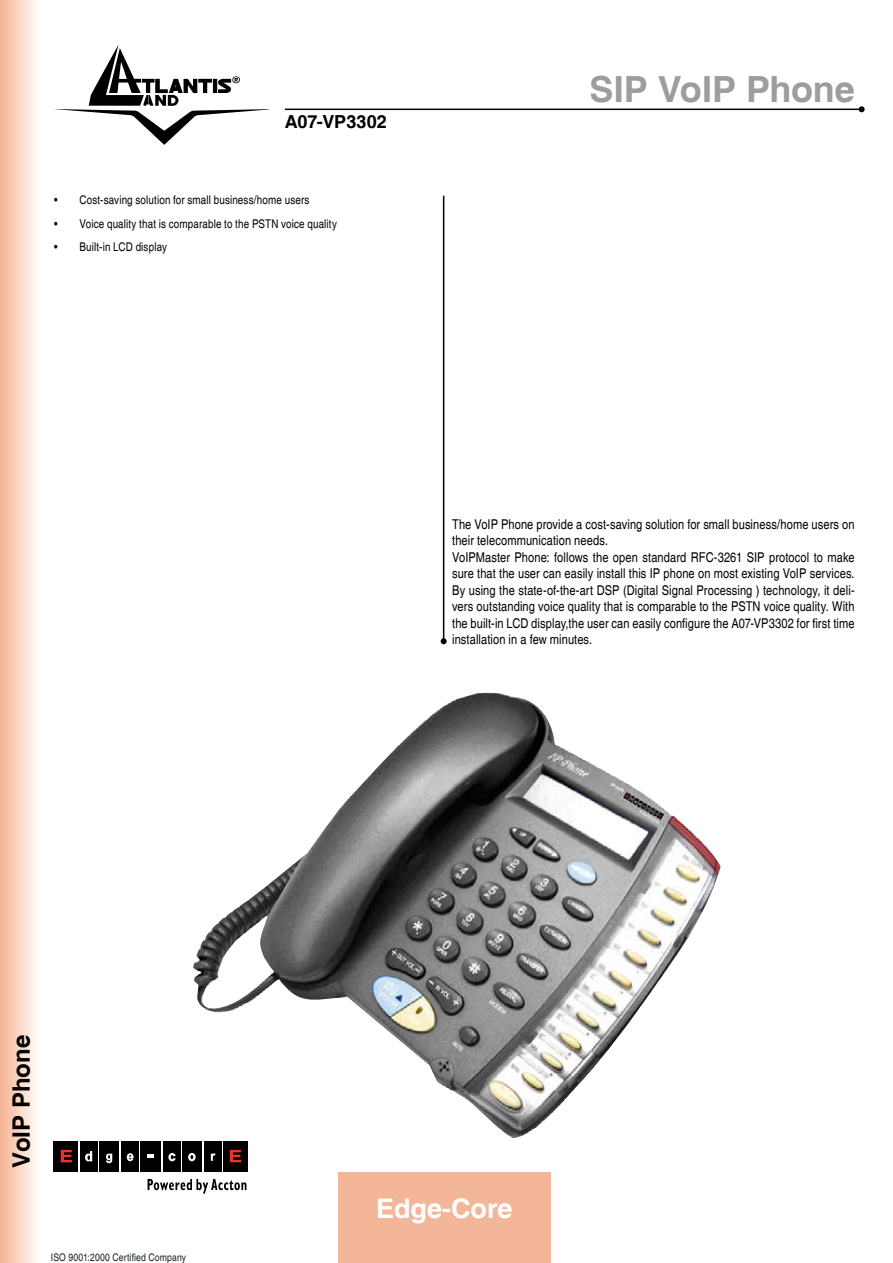
<style>
.page{position:relative;width:893px;height:1263px;background:#fff}
.page>*{position:absolute;margin:0;border:0;box-sizing:border-box;transform-origin:0 0}
.t1{font:700 36px "Helvetica";color:#9c9d9f}
.t2{font:700 27px "Helvetica";color:#fff}
.t3{font:700 24px "Helvetica";color:#000}
.t4{font:700 18px "Helvetica";color:#000}
.t5{font:condensed 13.5px/16.5px "Helvetica";letter-spacing:.01em;color:#000}
.t6{font:condensed 12px "Helvetica";letter-spacing:.01em;color:#000}
.t7{font:condensed 10.5px "Helvetica";letter-spacing:.02em;color:#182127}
</style>
<div class="page">
<div style="left:1px;top:1px;width:39px;height:1261px;background:linear-gradient(to right,#f5b595,#fffefc)"></div>
<div style="left:338px;top:1173px;width:213px;height:90px;background:#f4b698"></div>
<hr style="left:285px;top:109px;width:577px;height:1px;background:#000">
<svg style="left:859px;top:106px;width:6px;height:6px"></svg>
<svg style="left:54px;top:44px;width:215px;height:101px"></svg>
<hr style="left:443px;top:196px;width:1px;height:445px;background:#000">
<svg style="left:441px;top:638px;width:6px;height:6px"></svg>
<img style="left:193px;top:692px;width:528px;height:446px">
<svg style="left:99px;top:1141px;width:149px;height:31px"></svg>
<div style="left:53px;top:1141px;width:25px;height:31px;background:#000"></div>
<div style="left:80px;top:1141px;width:18px;height:31px;background:#000"></div>
<div style="left:100px;top:1141px;width:19px;height:31px;background:#000"></div>
<div style="left:121px;top:1141px;width:17px;height:31px;background:#000"></div>
<div style="left:140px;top:1141px;width:21px;height:31px;background:#000"></div>
<div style="left:163px;top:1141px;width:17px;height:30px;background:#000"></div>
<div style="left:182px;top:1141px;width:20px;height:31px;background:#000"></div>
<div style="left:204px;top:1141px;width:17px;height:31px;background:#000"></div>
<div style="left:223px;top:1141px;width:25px;height:30px;background:#000"></div>
<svg style="left:147px;top:1155px;width:7px;height:3px"></svg>
<svg style="left:61px;top:1150px;width:11px;height:12px"></svg>
<svg style="left:85px;top:1151px;width:7px;height:10px"></svg>
<svg style="left:106px;top:1153px;width:6px;height:10px"></svg>
<svg style="left:127px;top:1153px;width:7px;height:8px"></svg>
<svg style="left:230px;top:1150px;width:11px;height:12px"></svg>
<svg style="left:188px;top:1153px;width:8px;height:8px"></svg>
<svg style="left:168px;top:1153px;width:8px;height:8px"></svg>
<svg style="left:211px;top:1153px;width:5px;height:8px"></svg>
<svg style="left:148px;top:1179px;width:98px;height:15px"></svg>
<h3 class="t4" style="left:285px;top:111px;width:104px">A07-VP3302</h3>
<p class="t6" style="left:54px;top:193px;width:257px">• Cost-saving solution for small business/home users</p>
<p class="t6" style="left:54px;top:217px;width:284px">• Voice quality that is comparable to the PSTN voice quality</p>
<p class="t6" style="left:54px;top:240px;width:115px">• Built-in LCD display</p>
<h1 class="t1" style="left:589px;top:67px;width:267px">SIP VoIP Phone</h1>
<p class="t5" style="left:452px;top:516px;width:404px">The VoIP Phone provide a cost-saving solution for small business/home users on their telecommunication needs.<br>VoIPMaster Phone: follows the open standard RFC-3261 SIP protocol to make sure that the user can easily install this IP phone on most existing VoIP services.<br>By using the state-of-the-art DSP (Digital Signal Processing ) technology, it deli&shy;vers outstanding voice quality that is comparable to the PSTN voice quality. With the built-in LCD display,the user can easily configure the A07-VP3302 for first time installation in a few minutes.</p>
<h3 class="t3" style="left:7px;top:1168px;width:135px;rotate:-90deg">VoIP Phone</h3>
<p class="t7" style="left:51px;top:1251px;width:137px">ISO 9001:2000 Certified Company</p>
<h2 class="t2" style="left:376px;top:1192px;width:138px">Edge-Core</h2>
</div>
